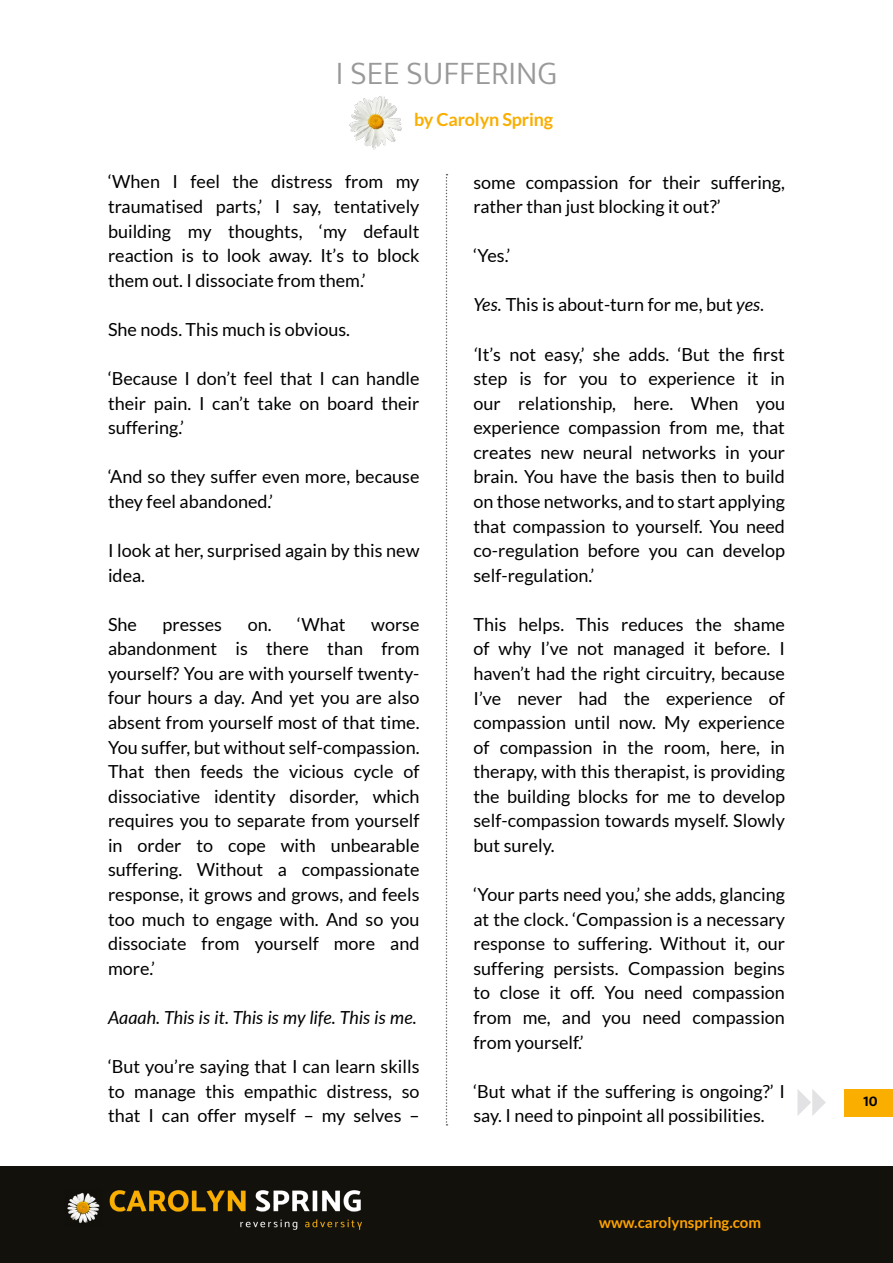
<style>
.page{position:relative;width:893px;height:1263px;background:#fff}
.page>*{position:absolute;margin:0;border:0;box-sizing:border-box;transform-origin:0 0}
.t1{font:300 33px "Mukta";color:#999}
.t2{font:18px/24.6px "Lato";color:#000;text-align:justify}
.t3{font:italic 18px "Lato";color:#000}
.t4{font:700 18px "Lato";letter-spacing:-.01em;color:#f9ae00}
.t5{font:700 15px "Lato";color:#ffa300}
.t6{font:700 15px "Mukta";color:#000}
.s1{font-style:italic}
</style>
<div class="page">
<div style="left:0;top:1166px;width:893px;height:97px;background:#13110c"></div>
<img style="left:67px;top:1190px;width:295px;height:40px">
<svg style="left:797px;top:1089px;width:29px;height:27px"></svg>
<div style="left:844px;top:1089px;width:49px;height:27px;background:#f9ae00"></div>
<img style="left:349px;top:96px;width:53px;height:54px">
<svg style="left:446px;top:174px;width:1px;height:951px"></svg>
<h1 class="t1" style="left:336px;top:54px;width:223px">I SEE SUFFERING</h1>
<p class="t4" style="left:414px;top:109px;width:140px">by Carolyn Spring</p>
<p class="t2" style="left:108px;top:169px;width:313px">‘When I feel the distress from my traumatised parts,’ I say, tentatively building my thoughts, ‘my default reaction is to look away. It’s to block them out. I dissociate from them.’</p>
<p class="t2" style="left:108px;top:317px;width:244px">She nods. This much is obvious.</p>
<p class="t2" style="left:108px;top:366px;width:313px">‘Because I don’t feel that I can handle their pain. I can’t take on board their suffering.’</p>
<p class="t2" style="left:108px;top:464px;width:313px">‘And so they suffer even more, because they feel abandoned.’</p>
<p class="t2" style="left:108px;top:538px;width:313px">I look at her, surprised again by this new idea.</p>
<p class="t2" style="left:108px;top:612px;width:30px">She</p>
<p class="t2" style="left:163px;top:612px;width:61px">presses</p>
<p class="t2" style="left:248px;top:612px;width:99px">on. ‘What</p>
<p class="t2" style="left:108px;top:612px;width:313px;text-indent:263px">worse abandonment is there than from yourself? You are with yourself twenty&shy;four hours a day. And yet you are also absent from yourself most of that time.<br>You suffer, but without self-compassion.<br>That then feeds the vicious cycle of dissociative identity disorder, which requires you to separate from yourself in order to cope with unbearable suffering. Without a compassionate response, it grows and grows, and feels too much to engage with. And so you dissociate from yourself more and more.’</p>
<p class="t3" style="left:108px;top:1004px;width:311px">Aaaah. This is it. This is my life. This is me.</p>
<p class="t2" style="left:108px;top:1054px;width:313px">‘But you’re saying that I can learn skills to manage this empathic distress, so that I can offer myself – my selves –</p>
<p class="t2" style="left:473px;top:170px;width:313px">some compassion for their suffering, rather than just blocking it out?’</p>
<p class="t2" style="left:473px;top:243px;width:38px">‘Yes.’</p>
<p class="t2" style="left:473px;top:292px;width:293px"><span class="s1">Yes.</span> This is about-turn for me, but <span class="s1">yes.</span></p>
<p class="t2" style="left:473px;top:342px;width:313px"><span class="s1">‘</span>It’s not easy,’ she adds. ‘But the first step is for you to experience it in our relationship, here. When you experience compassion from me, that creates new neural networks in your brain. You have the basis then to build on those networks, and to start applying that compassion to yourself. You need co-regulation before you can develop self-regulation.’</p>
<p class="t2" style="left:473px;top:612px;width:313px">This helps. This reduces the shame of why I’ve not managed it before. I haven’t had the right circuitry, because I’ve never had the experience of compassion until now. My experience of compassion in the room, here, in therapy, with this therapist, is providing the building blocks for me to develop self-compassion towards myself. Slowly but surely.</p>
<p class="t2" style="left:473px;top:882px;width:313px">‘Your parts need you,’ she adds, glancing at the clock. ‘Compassion is a necessary response to suffering. Without it, our suffering persists. Compassion begins to close it off. You need compassion from me, and you need compassion from yourself.’</p>
<p class="t2" style="left:473px;top:1079px;width:313px">‘But what if the suffering is ongoing?’ I say. I need to pinpoint all possibilities.</p>
<p class="t5" style="left:599px;top:1214px;width:163px">www.carolynspring.com</p>
<p class="t6" style="left:863px;top:1092px;width:16px">10</p>
</div>
